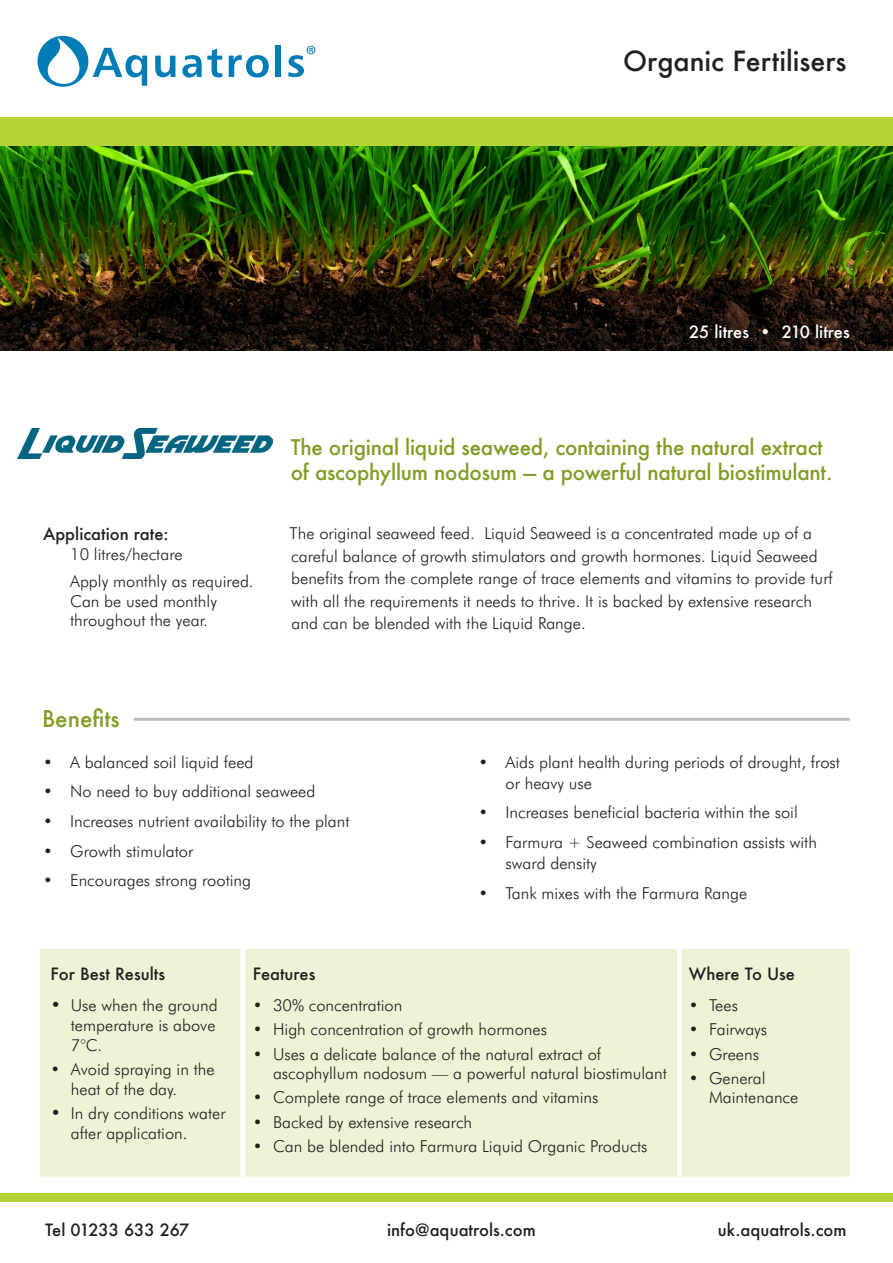
<style>
.page{position:relative;width:893px;height:1263px;background:#fff}
.page>*{position:absolute;margin:0;border:0;box-sizing:border-box;transform-origin:0 0}
.t1{font:500 27px "Futura";color:#231f20}
.t2{font:500 22.5px "Futura";color:#829c25}
.t3{font:500 21px/25.2px "Futura";letter-spacing:-.01em;color:#829c25}
.t4{font:300 16.5px/19.8px "Futura BT";color:#231f20}
.t5{font:500 16.5px "Futura";color:#231f20}
.body_copy{font:500 16.5px "Futura";color:#fff}
.s1{font-size:18px}
</style>
<div class="page">
<img style="left:0;top:145px;width:893px;height:206px">
<div style="left:0;top:117px;width:893px;height:28px;background:#b5d336"></div>
<div style="left:40px;top:949px;width:810px;height:227px;background:#edf4d5"></div>
<hr style="left:134px;top:718px;width:716px;height:3px;background:#bcbdc0">
<hr style="left:241px;top:934px;width:4px;height:242px;background:#fff">
<div style="left:677px;top:934px;width:5px;height:242px;background:#fff"></div>
<div style="left:0;top:1193px;width:893px;height:8px;background:#b5d336"></div>
<img style="left:17px;top:429px;width:255px;height:29px">
<svg style="left:93px;top:48px;width:54px;height:38px"></svg>
<svg style="left:155px;top:56px;width:20px;height:21px"></svg>
<svg style="left:182px;top:49px;width:40px;height:29px"></svg>
<svg style="left:229px;top:55px;width:40px;height:23px"></svg>
<div style="left:276px;top:45px;width:5px;height:32px;background:#007cb6"></div>
<div style="left:38px;top:36px;width:50px;height:51px;background:#007cb6;border-radius:50%"></div>
<svg style="left:47px;top:38px;width:33px;height:46px"></svg>
<svg style="left:288px;top:46px;width:27px;height:31px"></svg>
<p class="t1" style="left:623px;top:42px;width:225px">Organic Fertilisers</p>
<p class="body_copy" style="left:689px;top:321px;width:162px">25 litres • 210 litres</p>
<p class="t5" style="left:43px;top:523px;width:127px">Application rate:</p>
<p class="t4" style="left:70px;top:544px;width:114px">10 litres/hectare</p>
<p class="t4" style="left:70px;top:571px;width:185px">Apply monthly as required.<br>Can be used monthly throughout the year.</p>
<p class="t2" style="left:42px;top:703px;width:79px">Benefits</p>
<p class="t3" style="left:291px;top:434px;width:543px">The original liquid seaweed, containing the natural extract of ascophyllum nodosum — a powerful natural biostimulant.</p>
<p class="t4" style="left:290px;top:522px;width:545px;line-height:22.5px">The original seaweed feed. Liquid Seaweed is a concentrated made up of a careful balance of growth stimulators and growth hormones. Liquid Seaweed benefits from the complete range of trace elements and vitamins to provide turf with all the requirements it needs to thrive. It is backed by extensive research and can be blended with the Liquid Range.</p>
<p class="t4" style="left:43px;top:752px;width:212px">• A balanced soil liquid feed</p>
<p class="t4" style="left:43px;top:781px;width:274px">• No need to buy additional seaweed</p>
<p class="t4" style="left:43px;top:811px;width:308px">• Increases nutrient availability to the plant</p>
<p class="t4" style="left:43px;top:841px;width:152px">• Growth stimulator</p>
<p class="t4" style="left:43px;top:870px;width:209px">• Encourages strong rooting</p>
<p class="t4" style="left:506px;top:751px;width:336px;line-height:21px;text-indent:-27px">• Aids plant health during periods of drought, frost or heavy use</p>
<p class="t4" style="left:479px;top:802px;width:321px">• Increases beneficial bacteria within the soil</p>
<p class="t4" style="left:506px;top:831px;width:313px;line-height:21px;text-indent:-27px">• Farmura + Seaweed combination assists with sward density</p>
<p class="t4" style="left:479px;top:883px;width:270px">• Tank mixes with the Farmura Range</p>
<p class="t5" style="left:51px;top:963px;width:116px">For Best Results</p>
<p class="t5" style="left:253px;top:963px;width:64px">Features</p>
<p class="t5" style="left:689px;top:963px;width:108px">Where To Use</p>
<p class="t4" style="left:71px;top:995px;width:148px;text-indent:-20px"><span class="s1">•</span> Use when the ground temperature is above<br>7°C.</p>
<p class="t4" style="left:71px;top:1059px;width:145px;text-indent:-20px">• Avoid spraying in the heat of the day.</p>
<p class="t4" style="left:71px;top:1103px;width:156px;text-indent:-20px"><span class="s1">•</span> In dry conditions water after application.</p>
<p class="t5" style="left:45px;top:1219px;width:146px">Tel 01233 633 267</p>
<p class="t4" style="left:253px;top:995px;width:151px">• 30% concentration</p>
<p class="t4" style="left:253px;top:1019px;width:296px">• High concentration of growth hormones</p>
<p class="t4" style="left:273px;top:1044px;width:395px;text-indent:-20px">• Uses a delicate balance of the natural extract of ascophyllum nodosum — a powerful natural biostimulant</p>
<p class="t4" style="left:253px;top:1087px;width:347px">• Complete range of trace elements and vitamins</p>
<p class="t4" style="left:253px;top:1112px;width:221px">• Backed by extensive research</p>
<p class="t4" style="left:253px;top:1136px;width:396px">• Can be blended into Farmura Liquid Organic Products</p>
<p class="t4" style="left:689px;top:995px;width:51px">• Tees</p>
<p class="t4" style="left:689px;top:1019px;width:80px">• Fairways</p>
<p class="t4" style="left:689px;top:1044px;width:72px">• Greens</p>
<p class="t4" style="left:709px;top:1068px;width:91px;text-indent:-20px">• General<br>Maintenance</p>
<p class="t5" style="left:387px;top:1219px;width:150px">info@aquatrols.com</p>
<p class="t5" style="left:718px;top:1219px;width:130px">uk.aquatrols.com</p>
</div>
